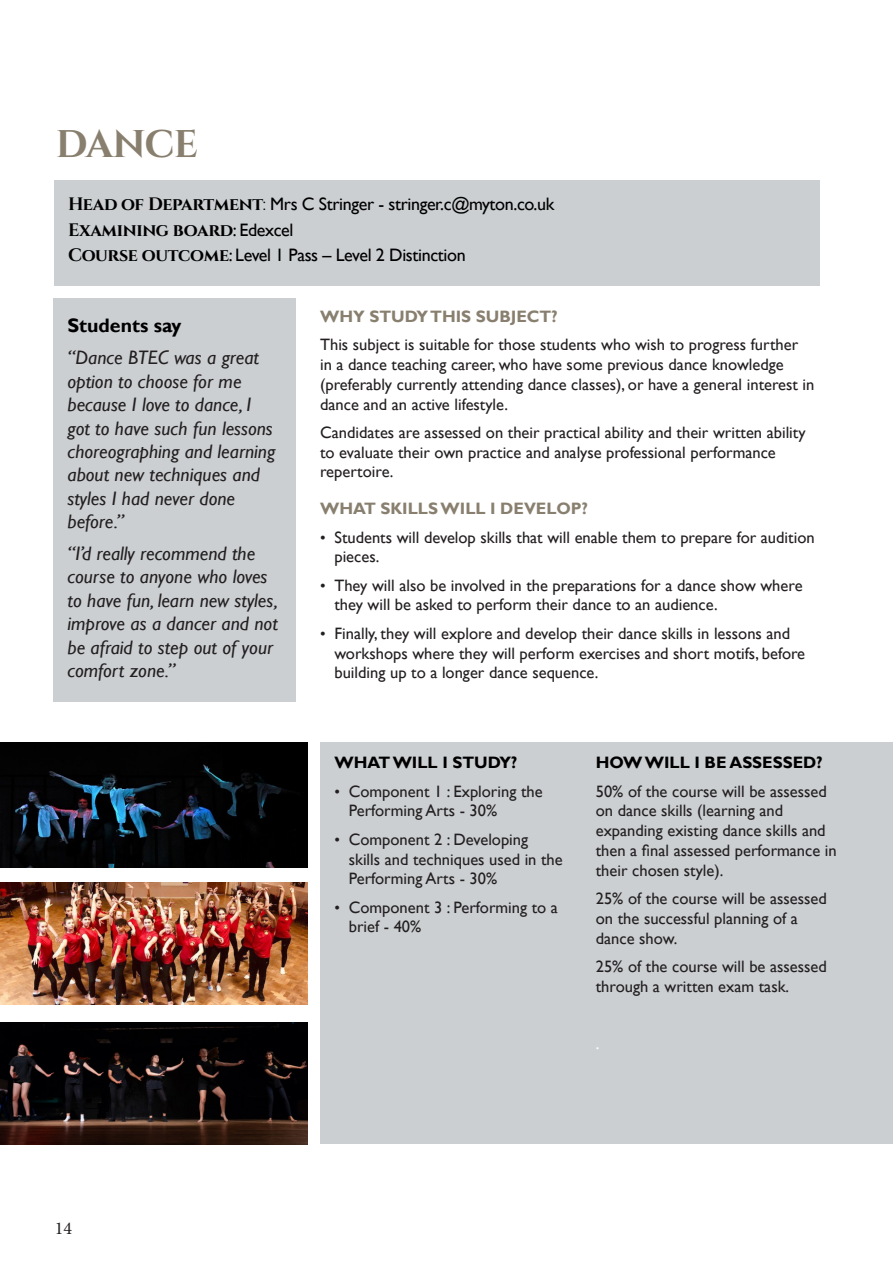
<style>
.page{position:relative;width:893px;height:1263px;background:#fff}
.page>*{position:absolute;margin:0;border:0;box-sizing:border-box;transform-origin:0 0}
.t1{font:700 38.55px "Cinzel";letter-spacing:-.03em;color:#887f6f}
.t2{font:italic 19.5px/23.4px "Gill Sans";color:#231f20}
.t3{font:700 19.5px "Gill Sans";color:#000}
.t4{font:18px "Gill Sans";letter-spacing:-.02em;color:#000}
.t5{font:700 18px "Cinzel";letter-spacing:-.02em;color:#000}
.t6{font:18px "Minion Pro";color:#231f20}
.t7{font:16.5px/19.8px "Gill Sans";color:#231f20}
.t8{font:700 16.5px "Gill Sans";color:#887f6f}
.t9{font:700 16.5px "Gill Sans";color:#000}
.t10{font:16.5px "Gill Sans";color:#fff}
.s1{font-family:"Cinzel";font-weight:700}
.s2{font-family:"Cinzel"}
.s3{font-family:"Gill Sans";font-weight:400}
.s4{font-size:15.75px}
</style>
<div class="page">
<div style="left:320px;top:742px;width:573px;height:402px;background:#cbcfd2"></div>
<img style="left:0;top:882px;width:308px;height:122px">
<img style="left:0;top:1022px;width:308px;height:122px">
<div style="left:54px;top:180px;width:765px;height:106px;background:#cbcfd2"></div>
<div style="left:53px;top:298px;width:243px;height:404px;background:#cbcfd2"></div>
<img style="left:0;top:742px;width:308px;height:125px">
<p class="t1" style="left:56px;top:120px;width:144px">DANCE</p>
<p class="t4" style="left:68px;top:193px;width:488px"><span class="s1">Head of Department</span><span class="s2">:</span> Mrs C Stringer - stringer.c@myton.co.uk</p>
<p class="t5" style="left:68px;top:218px;width:227px">Examining board<span class="s3">: Edexcel</span></p>
<p class="t4" style="left:68px;top:244px;width:399px"><span class="s1">Course outcome</span>: Level 1 Pass – Level 2 Distinction</p>
<p class="t3" style="left:68px;top:314px;width:116px">Students say</p>
<p class="t2" style="left:68px;top:346px;width:209px">“Dance BTEC was a great option to choose for me because I love to dance, I got to have such fun lessons choreographing and learning about new techniques and styles I had never done before.”</p>
<p class="t2" style="left:68px;top:542px;width:212px">“I’d really recommend the course to anyone who loves to have fun, learn new styles, improve as a dancer and not be afraid to step out of your comfort zone.”</p>
<p class="t8" style="left:320px;top:306px;width:239px">WHY STUDY THIS SUBJECT?</p>
<p class="t7" style="left:320px;top:335px;width:496px">This subject is suitable for those students who wish to progress further<br>in a dance teaching career, who have some previous dance knowledge (preferably currently attending dance classes), or have a general interest in dance and an active lifestyle.</p>
<p class="t7" style="left:320px;top:423px;width:487px">Candidates are assessed on their practical ability and their written ability to evaluate their own practice and analyse professional performance repertoire.</p>
<p class="t8" style="left:320px;top:499px;width:269px">WHAT SKILLS WILL I DEVELOP?</p>
<p class="t7" style="left:334px;top:527px;width:482px;text-indent:-14px"><span class="s4">•</span> Students will develop skills that will enable them to prepare for audition pieces.</p>
<p class="t7" style="left:334px;top:575px;width:470px;text-indent:-14px"><span class="s4">•</span> They will also be involved in the preparations for a dance show where they will be asked to perform their dance to an audience.</p>
<p class="t7" style="left:334px;top:624px;width:472px;text-indent:-14px"><span class="s4">•</span> Finally, they will explore and develop their dance skills in lessons and workshops where they will perform exercises and short motifs, before building up to a longer dance sequence.</p>
<p class="t9" style="left:334px;top:753px;width:184px">WHAT WILL I STUDY?</p>
<p class="t7" style="left:349px;top:781px;width:195px;text-indent:-14px"><span class="s4">•</span> Component 1 : Exploring the<br>Performing Arts - 30%</p>
<p class="t7" style="left:349px;top:830px;width:216px;text-indent:-14px"><span class="s4">•</span> Component 2 : Developing skills and techniques used in the<br>Performing Arts - 30%</p>
<p class="t7" style="left:349px;top:897px;width:211px;text-indent:-14px"><span class="s4">•</span> Component 3 : Performing to a brief - 40%</p>
<p class="t9" style="left:596px;top:753px;width:228px">HOW WILL I BE ASSESSED?</p>
<p class="t7" style="left:596px;top:781px;width:242px">50% of the course will be assessed on dance skills (learning and expanding existing dance skills and then a final assessed performance in their chosen style).</p>
<p class="t7" style="left:596px;top:889px;width:232px">25% of the course will be assessed on the successful planning of a dance show.</p>
<p class="t7" style="left:596px;top:957px;width:232px">25% of the course will be assessed through a written exam task.</p>
<p class="t10" style="left:596px;top:1033px;width:5px">.</p>
<p class="t6" style="left:55px;top:1216px;width:19px">14</p>
</div>
